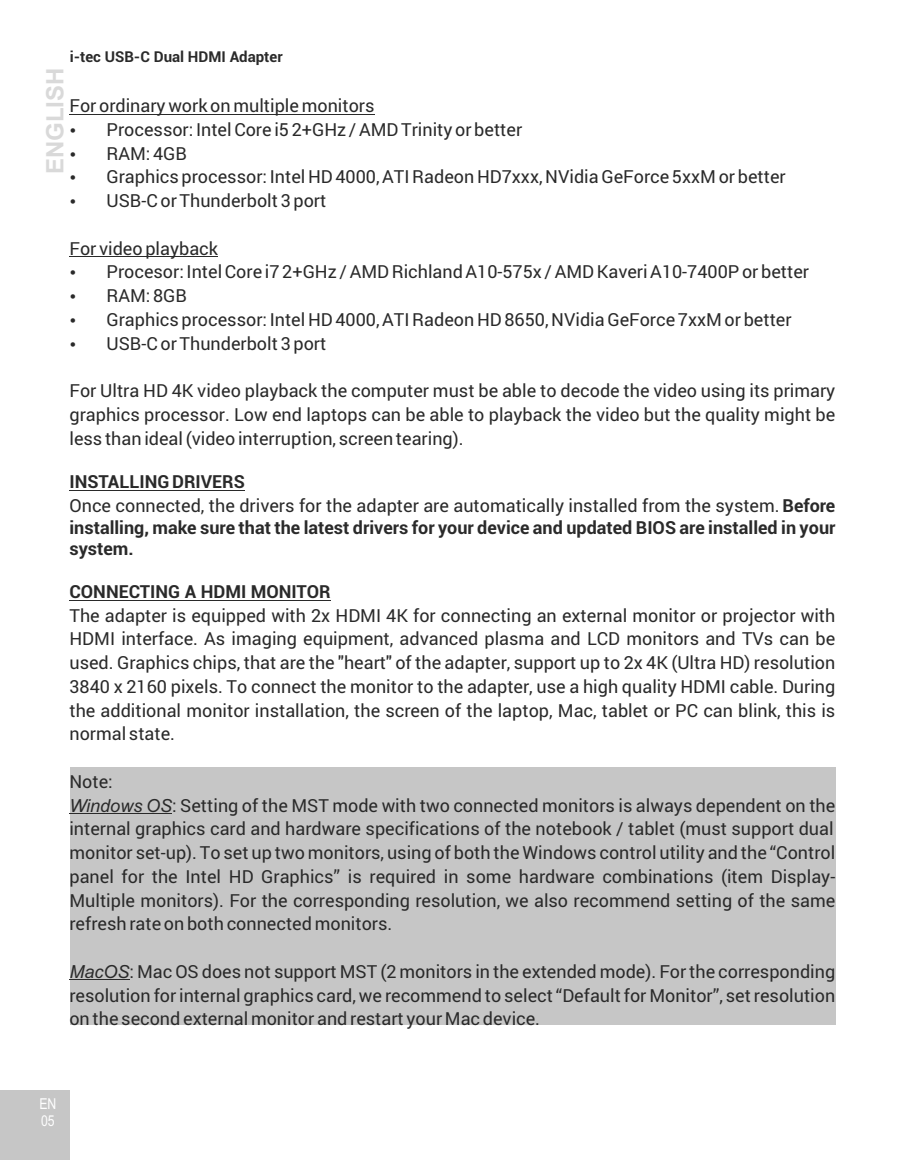
<style>
.page{position:relative;width:905px;height:1160px;background:#fff}
.page>*{position:absolute;margin:0;border:0;box-sizing:border-box;transform-origin:0 0}
.t1{font:700 24px "Arial";color:#d9d9d9}
.t2{font:18px/23.7px "Roboto";color:#2a2a2a}
.t3{font:italic 18px/23.7px "Roboto";color:#2a2a2a}
.t4{font:700 18px/22.2px "Roboto";color:#2a2a2a}
.t5{font:700 15px "Roboto";color:#2a2a2a}
.t6{font:15px/17.1px "Arial Narrow";color:#fefefe}
.s1{font-weight:400}
.s2{font-family:"Arial"}
</style>
<div class="page">
<div style="left:70px;top:767px;width:765px;height:258px;background:#c6c6c6"></div>
<hr style="left:69px;top:114px;width:305px;height:1px;background:#2a2a2a">
<hr style="left:69px;top:256px;width:149px;height:1px;background:#2a2a2a">
<hr style="left:69px;top:490px;width:176px;height:1px;background:#2a2a2a">
<hr style="left:69px;top:600px;width:261px;height:1px;background:#2a2a2a">
<hr style="left:69px;top:813px;width:103px;height:1px;background:#2a2a2a">
<hr style="left:69px;top:979px;width:60px;height:1px;background:#2a2a2a">
<div style="left:0;top:1090px;width:70px;height:70px;background:#c6c6c6"></div>
<p class="t5" style="left:70px;top:51px;width:214px">i-tec USB-C Dual HDMI Adapter</p>
<h1 class="t1" style="left:46px;top:174px;width:108px;rotate:-90deg">ENGLISH</h1>
<p class="t2" style="left:106px;top:93px;width:680px;text-indent:-37px">For ordinary work on multiple monitors<br>Processor: Intel Core i5 2+GHz / AMD Trinity or better<br>RAM: 4GB<br>Graphics processor: Intel HD 4000, ATI Radeon HD7xxx, NVidia GeForce 5xxM or better USB-C or Thunderbolt 3 port</p>
<p class="t2" style="left:106px;top:236px;width:704px;text-indent:-37px">For video playback<br>Procesor: Intel Core i7 2+GHz / AMD Richland A10-575x / AMD Kaveri A10-7400P or better RAM: 8GB<br>Graphics processor: Intel HD 4000, ATI Radeon HD 8650, NVidia GeForce 7xxM or better USB-C or Thunderbolt 3 port</p>
<p class="t2" style="left:69px;top:378px;width:767px;text-align:justify">For Ultra HD 4K video playback the computer must be able to decode the video using its primary graphics processor. Low end laptops can be able to playback the video but the quality might be less than ideal (video interruption, screen tearing).</p>
<p class="t4" style="left:69px;top:472px;width:767px">INSTALLING DRIVERS<br><span class="s1">Once connected, the drivers for the adapter are automatically installed from the system.</span> Before installing, make sure that the latest drivers for your device and updated BIOS are installed in your system.</p>
<p class="t4" style="left:69px;top:582px;width:262px">CONNECTING A HDMI MONITOR</p>
<p class="t2" style="left:69px;top:603px;width:767px;text-align:justify">The adapter is equipped with 2x HDMI 4K for connecting an external monitor or projector with HDMI interface. As imaging equipment, advanced plasma and LCD monitors and TVs can be used. Graphics chips, that are the "heart" of the adapter, support up to 2x 4K (Ultra HD) resolution 3840 x 2160 pixels. To connect the monitor to the adapter, use a high quality HDMI cable. During the additional monitor installation, the screen of the laptop, Mac, tablet or PC can blink, this is normal state.</p>
<p class="t3" style="left:69px;top:769px;width:767px">Note:<br><span class="s2">Windows OS</span>: Setting of the MST mode with two connected monitors is always dependent on the internal graphics card and hardware specifications of the notebook / tablet (must support dual monitor set-up). To set up two monitors, using of both the Windows control utility and the “Control panel for the Intel HD Graphics” is required in some hardware combinations (item Display-Multiple monitors). For the corresponding resolution, we also recommend setting of the same refresh rate on both connected monitors.</p>
<p class="t3" style="left:69px;top:959px;width:767px;text-align:justify"><span class="s2">MacOS</span>: Mac OS does not support MST (2 monitors in the extended mode). For the corresponding resolution for internal graphics card, we recommend to select “Default for Monitor”, set resolution on the second external monitor and restart your Mac device.</p>
<p class="t6" style="left:39px;top:1096px;width:19px">EN<br>05</p>
</div>
